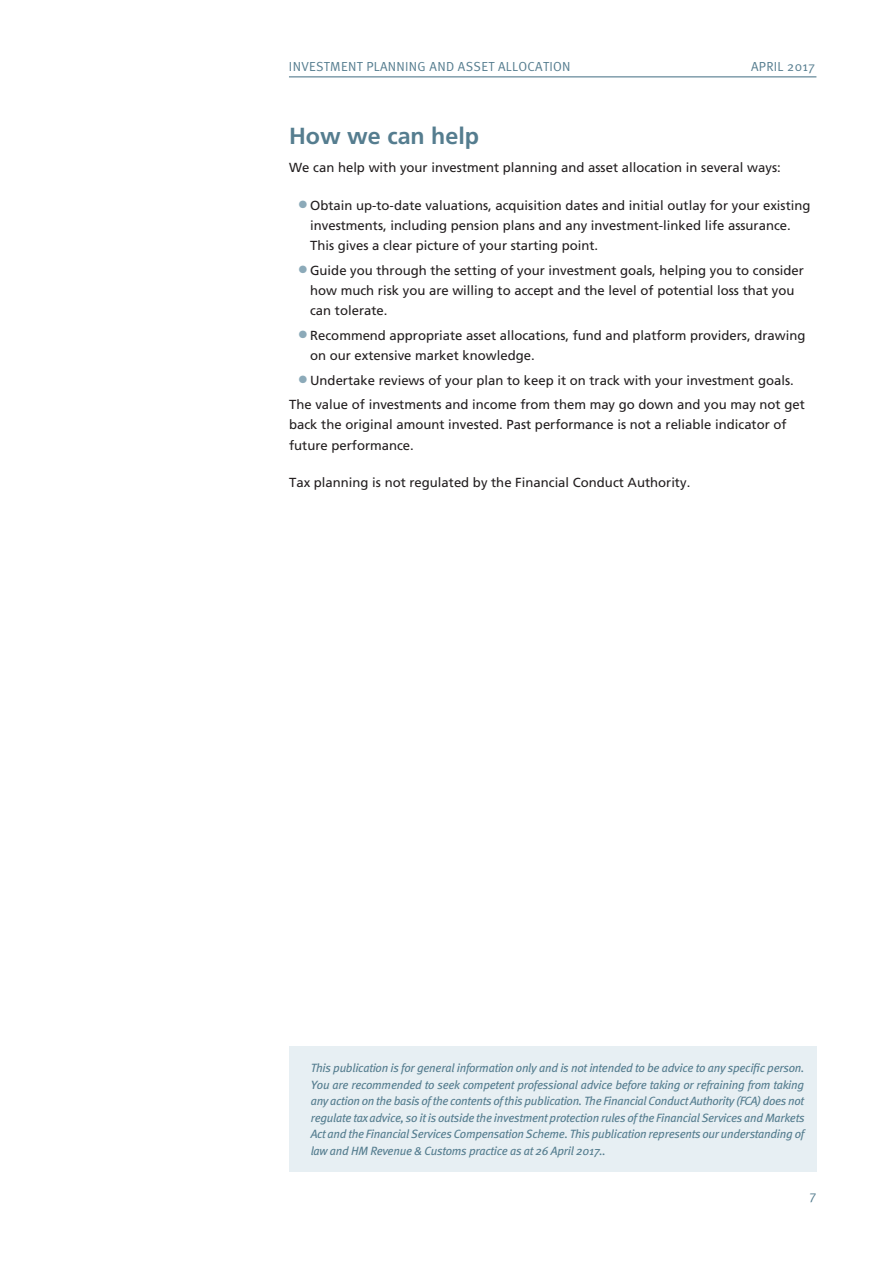
<style>
.page{position:relative;width:893px;height:1263px;background:#fff}
.page>*{position:absolute;margin:0;border:0;box-sizing:border-box;transform-origin:0 0}
.t1{font:700 23.25px "Frutiger";color:#557d8f}
.t2{font:13.2px/20.2px "Frutiger";color:#231f20}
.t3{font:13.2px "Meta Normal";letter-spacing:.025em;color:#557d8f}
.t4{font:italic 12px/16.5px "Meta";letter-spacing:-.02em;color:#557d8f;text-align:justify}
.s1{color:#8caab9}
</style>
<div class="page">
<div style="left:289px;top:1046px;width:527px;height:125px;background:#e7eff3"></div>
<hr style="left:289px;top:76px;width:527px;height:1px;background:#557d8f">
<p class="t3" style="left:289px;top:58px;width:283px">INVESTMENT PLANNING AND ASSET ALLOCATION</p>
<p class="t3" style="left:751px;top:58px;width:65px">APRIL 2017</p>
<h1 class="t1" style="left:289px;top:122px;width:191px">How we can help</h1>
<p class="t2" style="left:289px;top:158px;width:493px">We can help with your investment planning and asset allocation in several ways:</p>
<p class="t2" style="left:310px;top:195px;width:502px;text-indent:-11px"><span class="s1">●</span> Obtain up-to-date valuations, acquisition dates and initial outlay for your existing investments, including pension plans and any investment-linked life assurance.<br>This gives a clear picture of your starting point.</p>
<p class="t2" style="left:310px;top:260px;width:495px;text-indent:-11px"><span class="s1">●</span> Guide you through the setting of your investment goals, helping you to consider how much risk you are willing to accept and the level of potential loss that you can tolerate.</p>
<p class="t2" style="left:310px;top:325px;width:497px;text-indent:-11px"><span class="s1">●</span> Recommend appropriate asset allocations, fund and platform providers, drawing on our extensive market knowledge.</p>
<p class="t2" style="left:289px;top:368px;width:517px;line-height:24.5px;text-align:center"><span class="s1">●</span> Undertake reviews of your plan to keep it on track with your investment goals.<br>The value of investments and income from them may go down and you may not get</p>
<p class="t2" style="left:289px;top:415px;width:499px">back the original amount invested. Past performance is not a reliable indicator of future performance.</p>
<p class="t2" style="left:289px;top:472px;width:403px">Tax planning is not regulated by the Financial Conduct Authority.</p>
<p class="t4" style="left:311px;top:1060px;width:495px">This publication is for general information only and is not intended to be advice to any specific person.<br>You are recommended to seek competent professional advice before taking or refraining from taking any action on the basis of the contents of this publication. The Financial Conduct Authority (FCA) does not regulate tax advice, so it is outside the investment protection rules of the Financial Services and Markets Act and the Financial Services Compensation Scheme. This publication represents our understanding of law and HM Revenue &amp; Customs practice as at 26 April 2017..</p>
<p class="t3" style="left:810px;top:1187px;width:8px">7</p>
</div>
